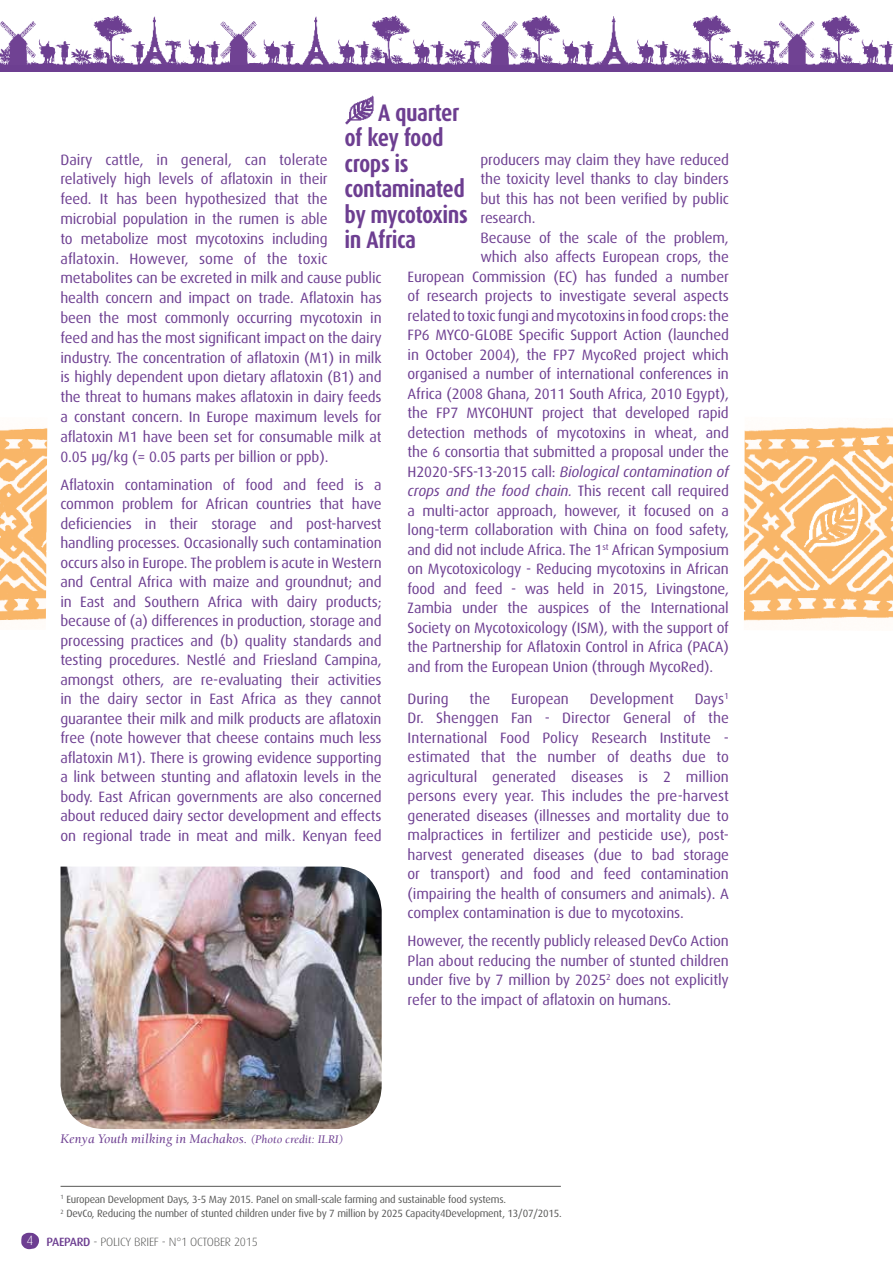
<style>
.page{position:relative;width:893px;height:1263px;background:#fff}
.page>*{position:absolute;margin:0;border:0;box-sizing:border-box;transform-origin:0 0}
.t1{font:700 24px/25.5px "Dax Condensed";letter-spacing:-.02em;color:#6d3e91}
.t2{font:15px/19.5px "Dax OT";letter-spacing:-.01em;color:#6d3e91;text-align:justify}
.t3{font:italic 15px "Dax OT";letter-spacing:-.01em;color:#6d3e91}
.t4{font:italic 13.5px "Berkeley";color:#6d3e91}
.t5{font:300 12px "Dax OT";letter-spacing:-.02em;color:#575756}
.t6{font:10.5px/14.7px "Dax OT";letter-spacing:-.02em;color:#575756}
.s1{font-style:normal}
.s2{font-style:italic}
.s3{font-size:12px}
.s4{font-size:13.5px;color:#fff}
.s5{font-weight:500;color:#6d3e91}
</style>
<div class="page">
<svg style="left:21px;top:1232px;width:18px;height:17px"></svg>
<img style="left:0;top:15px;width:893px;height:56px">
<img style="left:345px;top:95px;width:30px;height:30px">
<hr style="left:61px;top:1186px;width:500px;height:1px;background:#575756">
<img style="left:0;top:428px;width:47px;height:193px">
<img style="left:744px;top:427px;width:149px;height:194px">
<img style="left:61px;top:866px;width:321px;height:263px">
<h1 class="t1" style="left:345px;top:100px;width:125px;text-indent:33px">A quarter of key food crops is contaminated by mycotoxins in Africa</h1>
<p class="t2" style="left:480px;top:150px;width:250px">producers may claim they have reduced</p>
<p class="t2" style="left:480px;top:169px;width:250px">the toxicity level thanks to clay binders</p>
<p class="t2" style="left:480px;top:189px;width:250px">but this has not been verified by public</p>
<p class="t2" style="left:480px;top:208px;width:56px">research.</p>
<p class="t2" style="left:480px;top:228px;width:250px">Because of the scale of the problem,</p>
<p class="t2" style="left:480px;top:247px;width:250px">which also affects European crops, the</p>
<p class="t2" style="left:408px;top:267px;width:323px">European Commission (EC) has funded a number</p>
<p class="t2" style="left:408px;top:286px;width:323px">of research projects to investigate several aspects</p>
<p class="t2" style="left:408px;top:306px;width:323px">related to toxic fungi and mycotoxins in food crops: the</p>
<p class="t2" style="left:408px;top:325px;width:323px">FP6 MYCO-GLOBE Specific Support Action (launched</p>
<p class="t2" style="left:408px;top:345px;width:323px">in October 2004), the FP7 MycoRed project which</p>
<p class="t2" style="left:408px;top:364px;width:323px">organised a number of international conferences in</p>
<p class="t2" style="left:408px;top:384px;width:323px">Africa (2008 Ghana, 2011 South Africa, 2010 Egypt),</p>
<p class="t2" style="left:408px;top:403px;width:323px">the FP7 MYCOHUNT project that developed rapid</p>
<p class="t2" style="left:408px;top:423px;width:323px">detection methods of mycotoxins in wheat, and</p>
<p class="t2" style="left:408px;top:442px;width:323px">the 6 consortia that submitted a proposal under the</p>
<p class="t3" style="left:408px;top:463px;width:323px"><span class="s1">H2020-SFS-13-2015 call:</span> Biological contamination of</p>
<p class="t2" style="left:408px;top:481px;width:323px"><span class="s2">crops and the food chain.</span> This recent call required</p>
<p class="t2" style="left:408px;top:501px;width:323px">a multi-actor approach, however, it focused on a</p>
<p class="t2" style="left:408px;top:520px;width:323px">long-term collaboration with China on food safety,</p>
<p class="t2" style="left:408px;top:540px;width:323px">and did not include Africa. The 1<sup>st</sup> African Symposium</p>
<p class="t2" style="left:408px;top:559px;width:323px">on Mycotoxicology - Reducing mycotoxins in African</p>
<p class="t2" style="left:408px;top:579px;width:323px">food and feed - was held in 2015, Livingstone,</p>
<p class="t2" style="left:408px;top:598px;width:323px">Zambia under the auspices of the International</p>
<p class="t2" style="left:408px;top:618px;width:323px">Society on Mycotoxicology (ISM), with the support of</p>
<p class="t2" style="left:408px;top:637px;width:323px">the Partnership for Aflatoxin Control in Africa (PACA)</p>
<p class="t2" style="left:408px;top:657px;width:307px">and from the European Union (through MycoRed).</p>
<p class="t2" style="left:408px;top:689px;width:43px">During</p>
<p class="t2" style="left:470px;top:689px;width:22px">the</p>
<p class="t2" style="left:511px;top:689px;width:59px">European</p>
<p class="t2" style="left:590px;top:689px;width:86px">Development</p>
<p class="t2" style="left:60px;top:150px;width:323px;text-align:left">Dairy cattle, in general, can tolerate relatively high levels of aflatoxin in their<br>feed. It has been hypothesized that the microbial population in the rumen is able<br>to metabolize most mycotoxins including aflatoxin. However, some of the toxic metabolites can be excreted in milk and cause public health concern and impact on trade. Aflatoxin has been the most commonly occurring mycotoxin in feed and has the most significant impact on the dairy industry. The concentration of aflatoxin (M1) in milk is highly dependent upon dietary aflatoxin (B1) and the threat to humans makes aflatoxin in dairy feeds a constant concern. In Europe maximum levels for aflatoxin M1 have been set for consumable milk at 0.05 µg/kg (= 0.05 parts per billion or ppb).</p>
<p class="t2" style="left:60px;top:475px;width:323px">Aflatoxin contamination of food and feed is a common problem for African countries that have deficiencies in their storage and post-harvest handling processes. Occasionally such contamination occurs also in Europe. The problem is acute in Western and Central Africa with maize and groundnut; and in East and Southern Africa with dairy products; because of (a) differences in production, storage and processing practices and (b) quality standards and testing procedures. Nestlé and Friesland Campina, amongst others, are re-evaluating their activities in the dairy sector in East Africa as they cannot guarantee their milk and milk products are aflatoxin free (note however that cheese contains much less aflatoxin M1). There is growing evidence supporting a link between stunting and aflatoxin levels in the body. East African governments are also concerned about reduced dairy sector development and effects on regional trade in meat and milk. Kenyan feed</p>
<p class="t2" style="left:408px;top:689px;width:323px;text-indent:287px">Days<sup>1<br></sup>Dr. Shenggen Fan - Director General of the International Food Policy Research Institute - estimated that the number of deaths due to agricultural generated diseases is 2 million persons every year. This includes the pre-harvest generated diseases (illnesses and mortality due to malpractices in fertilizer and pesticide use), post&shy;harvest generated diseases (due to bad storage or transport) and food and feed contamination (impairing the health of consumers and animals). A complex contamination is due to mycotoxins.</p>
<p class="t2" style="left:408px;top:932px;width:323px">However, the recently publicly released DevCo Action Plan about reducing the number of stunted children under five by 7 million by 2025<sup>2</sup> does not explicitly refer to the impact of aflatoxin on humans.</p>
<p class="t4" style="left:61px;top:1132px;width:284px">Kenya Youth milking in Machakos. <span class="s3">(Photo credit: ILRI)</span></p>
<p class="t6" style="left:61px;top:1192px;width:503px"><sup>1</sup> European Development Days, 3-5 May 2015. Panel on small-scale farming and sustainable food systems.<br><sup>2</sup> DevCo, Reducing the number of stunted children under five by 7 million by 2025 Capacity4Development, 13/07/2015.</p>
<p class="t5" style="left:27px;top:1235px;width:233px"><span class="s4">4</span> <span class="s5">PAEPARD</span> - POLICY BRIEF - N°1 OCTOBER 2015</p>
</div>
